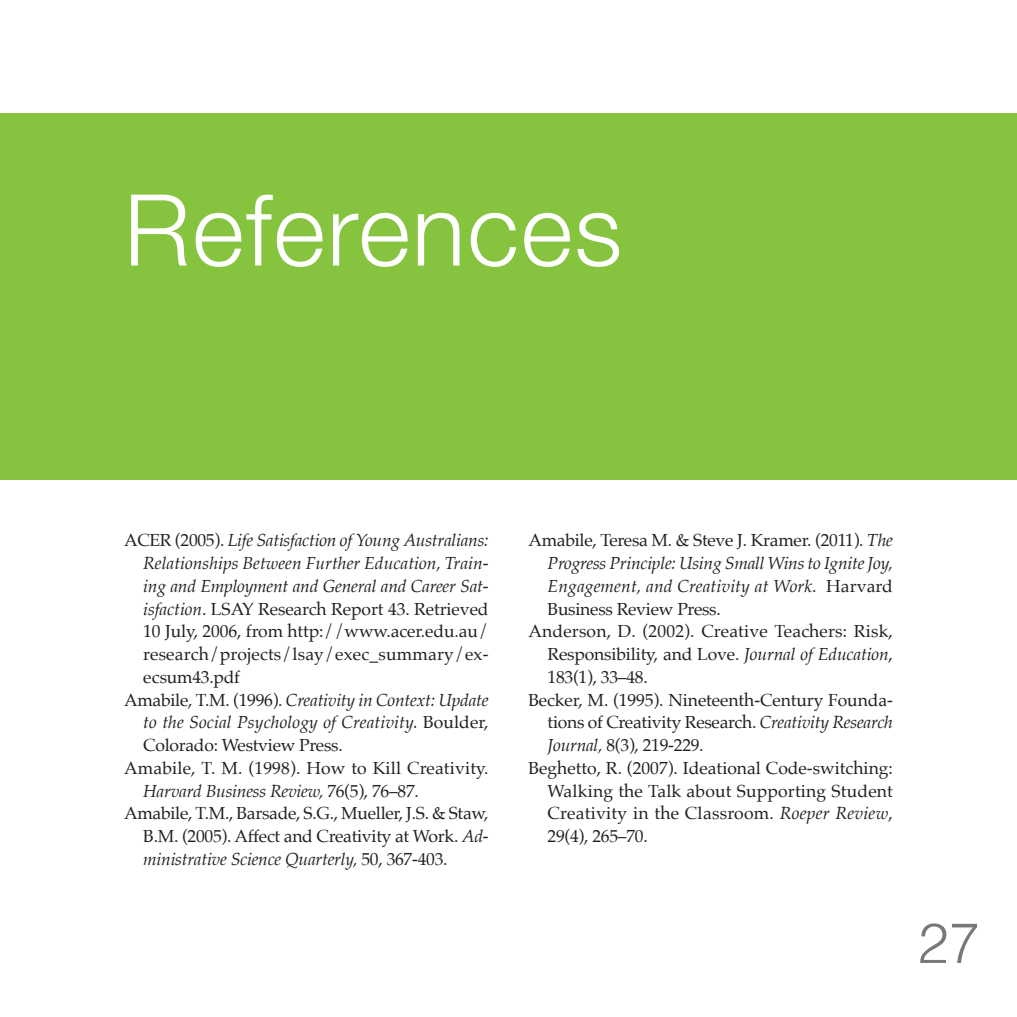
<style>
.page{position:relative;width:1017px;height:1017px;background:#fff}
.page>*{position:absolute;margin:0;border:0;box-sizing:border-box;transform-origin:0 0}
.kap{font:300 99.23px "Helvetica Neue";letter-spacing:.02em;color:#fff}
.t1{font:300 56px "Helvetica";color:#76787b}
.referenceteskt{font:17.5px/22.8px "Palatino";letter-spacing:-.005em;color:#231f20;text-align:justify}
.referenceteskt-2{font:italic 17.5px/22.8px "Palatino";letter-spacing:.005em;color:#231f20;text-align:justify}
.s1{font-style:italic}
.s2{font-style:normal}
</style>
<div class="page">
<div style="left:0;top:113px;width:1017px;height:366px;background:#86c43f"></div>
<p class="kap" style="left:124px;top:150px;width:500px">References</p>
<p class="referenceteskt" style="left:143px;top:529px;width:347px;text-indent:-19px">ACER (2005). <span class="s1">Life Satisfaction of Young Australians:<br>Relationships Between Further Education, Train&shy;ing and Employment and General and Career Sat&shy;isfaction</span>. LSAY Research Report 43. Retrieved 10 July, 2006, from http://www.acer.edu.au/ research/projects/lsay/exec_summary/ex&shy;ecsum43.pdf</p>
<p class="referenceteskt-2" style="left:143px;top:688px;width:347px;text-indent:-19px"><span class="s2">Amabile, T.M. (1996).</span> Creativity in Context: Update to the Social Psychology of Creativity. <span class="s2">Boulder, Colorado: Westview Press.</span></p>
<p class="referenceteskt" style="left:143px;top:756px;width:347px;text-indent:-19px">Amabile, T. M. (1998). How to Kill Creativity.<br><span class="s1">Harvard Business Review,</span> 76(5), 76–87.</p>
<p class="referenceteskt" style="left:143px;top:802px;width:347px;text-indent:-19px">Amabile, T.M., Barsade, S.G., Mueller, J.S. &amp; Staw, B.M. (2005). Affect and Creativity at Work. <span class="s1">Ad&shy;ministrative Science Quarterly,</span> 50, 367-403.</p>
<p class="referenceteskt-2" style="left:548px;top:529px;width:347px;text-indent:-19px"><span class="s2">Amabile, Teresa M. &amp; Steve J. Kramer. (2011).</span> The Progress Principle: Using Small Wins to Ignite Joy, Engagement, and Creativity at Work<span class="s2">. Harvard Business Review Press.</span></p>
<p class="referenceteskt" style="left:548px;top:620px;width:347px;text-indent:-19px">Anderson, D. (2002). Creative Teachers: Risk, Responsibility, and Love. <span class="s1">Journal of Education</span>, 183(1), 33–48.</p>
<p class="referenceteskt" style="left:548px;top:688px;width:347px;text-indent:-19px">Becker, M. (1995). Nineteenth-Century Founda&shy;tions of Creativity Research. <span class="s1">Creativity Research Journal,</span> 8(3), 219-229.</p>
<p class="referenceteskt" style="left:548px;top:756px;width:347px;text-indent:-19px">Beghetto, R. (2007). Ideational Code-switching:<br>Walking the Talk about Supporting Student Creativity in the Classroom. <span class="s1">Roeper Review</span>, 29(4), 265–70.</p>
<h2 class="t1" style="left:917px;top:895px;width:64px">27</h2>
</div>
